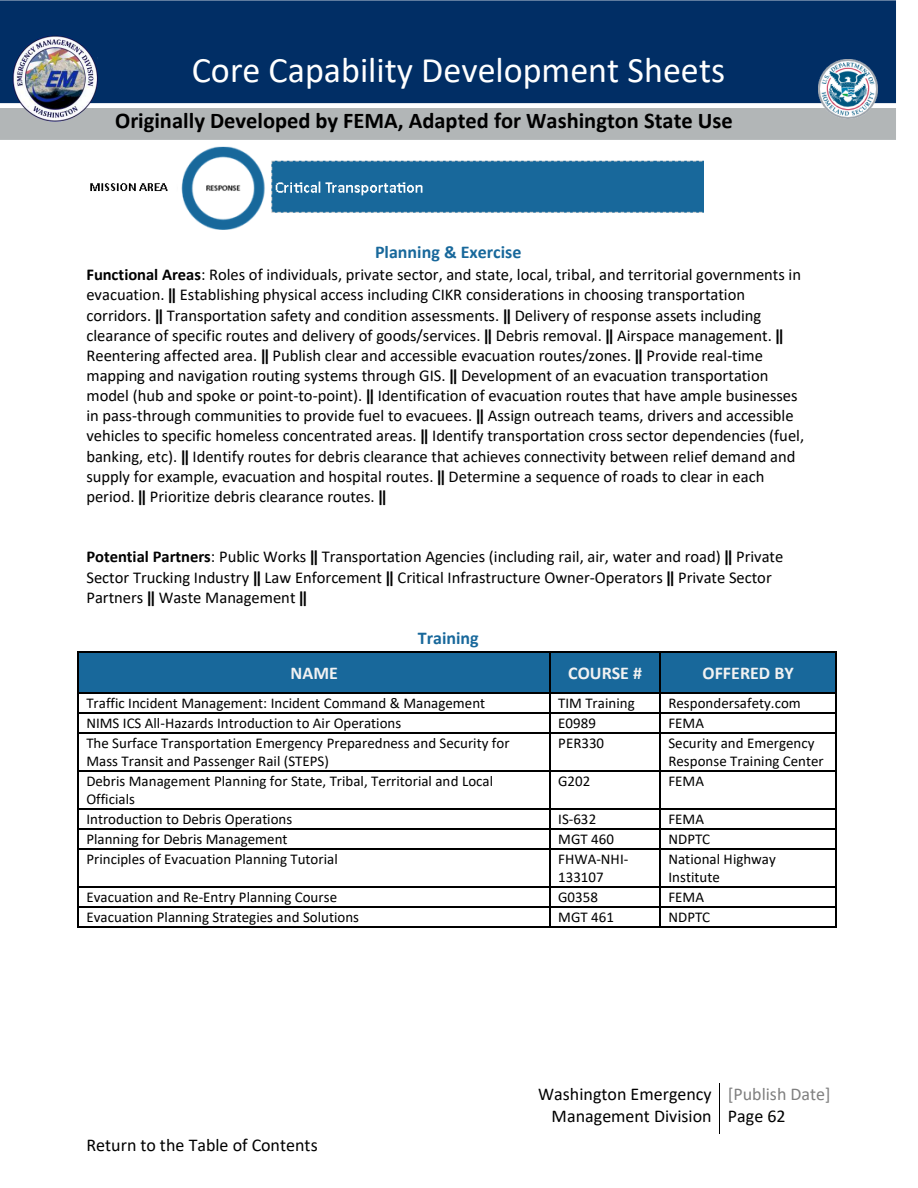
<style>
.page{position:relative;width:918px;height:1188px;background:#fff}
.page>*{position:absolute;margin:0;border:0;box-sizing:border-box;transform-origin:0 0}
.t1{font:36px "Calibri";color:#fff}
.t2{font:700 22.5px "Calibri";color:#000}
.t3{font:18px/21.9px "Calibri";color:#000}
.t4{font:700 18px "Calibri";color:#18689b}
.t5{font:700 18px "Calibri";color:#f2f2f2}
.t6{font:16.5px/20.1px "Calibri";color:#000}
.t7{font:15px/18.3px "Calibri";color:#000}
.s1{font-weight:700}
.s2{color:#808080}
</style>
<div class="page">
<svg style="left:719px;top:1083px;width:1px;height:51px"></svg>
<div style="left:0;top:108px;width:896px;height:32px;background:#b2b6b7"></div>
<div style="left:0;top:0;width:896px;height:103px;background:#012e65"></div>
<img style="left:12px;top:36px;width:86px;height:85px">
<img style="left:818px;top:59px;width:60px;height:60px">
<img style="left:90px;top:146px;width:614px;height:84px">
<div style="left:79px;top:653px;width:470px;height:40px;background:#18689b"></div>
<div style="left:551px;top:653px;width:109px;height:40px;background:#18689b"></div>
<div style="left:661px;top:653px;width:174px;height:40px;background:#18689b"></div>
<hr style="left:79px;top:651px;width:470px;height:1px;background:#000">
<hr style="left:551px;top:651px;width:109px;height:1px;background:#000">
<hr style="left:661px;top:651px;width:174px;height:1px;background:#000">
<hr style="left:78px;top:652px;width:1px;height:41px;background:#000">
<hr style="left:549px;top:652px;width:2px;height:41px;background:#000">
<hr style="left:660px;top:652px;width:1px;height:41px;background:#000">
<hr style="left:835px;top:652px;width:2px;height:41px;background:#000">
<hr style="left:79px;top:693px;width:470px;height:1px;background:#000">
<hr style="left:551px;top:693px;width:109px;height:1px;background:#000">
<hr style="left:661px;top:693px;width:174px;height:1px;background:#000">
<hr style="left:79px;top:712px;width:470px;height:2px;background:#000">
<hr style="left:551px;top:712px;width:109px;height:2px;background:#000">
<hr style="left:661px;top:712px;width:174px;height:2px;background:#000">
<svg style="left:78px;top:693px;width:1px;height:41px"></svg>
<hr style="left:79px;top:732px;width:470px;height:2px;background:#000">
<svg style="left:549px;top:693px;width:2px;height:41px"></svg>
<hr style="left:551px;top:732px;width:109px;height:2px;background:#000">
<svg style="left:660px;top:693px;width:1px;height:41px"></svg>
<hr style="left:661px;top:732px;width:174px;height:2px;background:#000">
<svg style="left:835px;top:693px;width:2px;height:41px"></svg>
<hr style="left:78px;top:734px;width:1px;height:36px;background:#000">
<hr style="left:549px;top:734px;width:2px;height:36px;background:#000">
<hr style="left:660px;top:734px;width:1px;height:36px;background:#000">
<hr style="left:835px;top:734px;width:2px;height:36px;background:#000">
<hr style="left:79px;top:770px;width:470px;height:2px;background:#000">
<hr style="left:551px;top:770px;width:109px;height:2px;background:#000">
<hr style="left:661px;top:770px;width:174px;height:2px;background:#000">
<hr style="left:78px;top:772px;width:1px;height:36px;background:#000">
<hr style="left:549px;top:772px;width:2px;height:36px;background:#000">
<hr style="left:660px;top:772px;width:1px;height:36px;background:#000">
<hr style="left:835px;top:772px;width:2px;height:36px;background:#000">
<hr style="left:79px;top:808px;width:470px;height:2px;background:#000">
<hr style="left:551px;top:808px;width:109px;height:2px;background:#000">
<hr style="left:661px;top:808px;width:174px;height:2px;background:#000">
<hr style="left:79px;top:828px;width:470px;height:2px;background:#000">
<hr style="left:551px;top:828px;width:109px;height:2px;background:#000">
<hr style="left:661px;top:828px;width:174px;height:2px;background:#000">
<svg style="left:78px;top:808px;width:1px;height:41px"></svg>
<hr style="left:79px;top:848px;width:470px;height:1px;background:#000">
<svg style="left:549px;top:808px;width:2px;height:41px"></svg>
<hr style="left:551px;top:848px;width:109px;height:1px;background:#000">
<svg style="left:660px;top:808px;width:1px;height:41px"></svg>
<hr style="left:661px;top:848px;width:174px;height:1px;background:#000">
<svg style="left:835px;top:808px;width:2px;height:41px"></svg>
<hr style="left:78px;top:849px;width:1px;height:37px;background:#000">
<hr style="left:549px;top:849px;width:2px;height:37px;background:#000">
<hr style="left:660px;top:849px;width:1px;height:37px;background:#000">
<hr style="left:835px;top:849px;width:2px;height:37px;background:#000">
<hr style="left:79px;top:886px;width:470px;height:2px;background:#000">
<hr style="left:551px;top:886px;width:109px;height:2px;background:#000">
<hr style="left:661px;top:886px;width:174px;height:2px;background:#000">
<hr style="left:79px;top:906px;width:470px;height:1px;background:#000">
<hr style="left:551px;top:906px;width:109px;height:1px;background:#000">
<hr style="left:661px;top:906px;width:174px;height:1px;background:#000">
<svg style="left:78px;top:886px;width:1px;height:41px"></svg>
<hr style="left:79px;top:926px;width:470px;height:1px;background:#000">
<svg style="left:549px;top:886px;width:2px;height:41px"></svg>
<hr style="left:551px;top:926px;width:109px;height:1px;background:#000">
<svg style="left:660px;top:886px;width:1px;height:41px"></svg>
<hr style="left:661px;top:926px;width:174px;height:1px;background:#000">
<svg style="left:835px;top:886px;width:2px;height:41px"></svg>
<h1 class="t1" style="left:192px;top:55px;width:535px">Core Capability Development Sheets</h1>
<h2 class="t2" style="left:115px;top:111px;width:619px">Originally Developed by FEMA, Adapted for Washington State Use</h2>
<p class="t4" style="left:375px;top:245px;width:148px">Planning &amp; Exercise</p>
<p class="t6" style="left:86px;top:266px;width:719px"><span class="s1">Functional Areas</span>: Roles of individuals, private sector, and state, local, tribal, and territorial governments in evacuation. <span class="s1">‖</span> Establishing physical access including CIKR considerations in choosing transportation corridors. <span class="s1">‖</span> Transportation safety and condition assessments. <span class="s1">‖</span> Delivery of response assets including clearance of specific routes and delivery of goods/services. <span class="s1">‖</span> Debris removal. <span class="s1">‖</span> Airspace management. <span class="s1">‖ </span>Reentering affected area. <span class="s1">‖</span> Publish clear and accessible evacuation routes/zones. <span class="s1">‖</span> Provide real-time mapping and navigation routing systems through GIS. <span class="s1">‖</span> Development of an evacuation transportation model (hub and spoke or point-to-point). <span class="s1">‖</span> Identification of evacuation routes that have ample businesses in pass-through communities to provide fuel to evacuees. <span class="s1">‖</span> Assign outreach teams, drivers and accessible vehicles to specific homeless concentrated areas. <span class="s1">‖</span> Identify transportation cross sector dependencies (fuel, banking, etc). <span class="s1">‖</span> Identify routes for debris clearance that achieves connectivity between relief demand and supply for example, evacuation and hospital routes. <span class="s1">‖</span> Determine a sequence of roads to clear in each period. <span class="s1">‖</span> Prioritize debris clearance routes. <span class="s1">‖</span></p>
<p class="t6" style="left:86px;top:548px;width:699px"><span class="s1">Potential Partners</span>: Public Works <span class="s1">‖</span> Transportation Agencies (including rail, air, water and road) <span class="s1">‖</span> Private<br>Sector Trucking Industry <span class="s1">‖</span> Law Enforcement <span class="s1">‖</span> Critical Infrastructure Owner-Operators <span class="s1">‖</span> Private Sector<br>Partners <span class="s1">‖</span> Waste Management <span class="s1">‖</span></p>
<p class="t4" style="left:418px;top:631px;width:63px">Training</p>
<p class="t5" style="left:291px;top:665px;width:49px">NAME</p>
<p class="t5" style="left:568px;top:665px;width:75px">COURSE #</p>
<p class="t5" style="left:703px;top:665px;width:93px">OFFERED BY</p>
<p class="t7" style="left:86px;top:696px;width:400px">Traffic Incident Management: Incident Command &amp; Management</p>
<p class="t7" style="left:558px;top:696px;width:78px">TIM Training</p>
<p class="t7" style="left:668px;top:696px;width:134px">Respondersafety.com</p>
<p class="t7" style="left:86px;top:715px;width:316px">NIMS ICS All-Hazards Introduction to Air Operations</p>
<p class="t7" style="left:558px;top:715px;width:39px">E0989</p>
<p class="t7" style="left:668px;top:715px;width:37px">FEMA</p>
<p class="t7" style="left:86px;top:735px;width:425px">The Surface Transportation Emergency Preparedness and Security for<br>Mass Transit and Passenger Rail (STEPS)</p>
<p class="t7" style="left:558px;top:735px;width:47px">PER330</p>
<p class="t7" style="left:668px;top:735px;width:157px">Security and Emergency<br>Response Training Center</p>
<p class="t7" style="left:86px;top:773px;width:408px">Debris Management Planning for State, Tribal, Territorial and Local<br>Officials</p>
<p class="t7" style="left:558px;top:773px;width:34px">G202</p>
<p class="t7" style="left:668px;top:773px;width:37px">FEMA</p>
<p class="t7" style="left:86px;top:811px;width:207px">Introduction to Debris Operations</p>
<p class="t7" style="left:558px;top:811px;width:39px">IS-632</p>
<p class="t7" style="left:668px;top:811px;width:37px">FEMA</p>
<p class="t7" style="left:86px;top:831px;width:203px">Planning for Debris Management</p>
<p class="t7" style="left:558px;top:831px;width:57px">MGT 460</p>
<p class="t7" style="left:668px;top:831px;width:43px">NDPTC</p>
<p class="t7" style="left:86px;top:851px;width:253px">Principles of Evacuation Planning Tutorial</p>
<p class="t7" style="left:558px;top:851px;width:72px">FHWA-NHI-<br>133107</p>
<p class="t7" style="left:668px;top:851px;width:109px">National Highway<br>Institute</p>
<p class="t7" style="left:86px;top:889px;width:252px">Evacuation and Re-Entry Planning Course</p>
<p class="t7" style="left:558px;top:889px;width:41px">G0358</p>
<p class="t7" style="left:668px;top:889px;width:37px">FEMA</p>
<p class="t7" style="left:86px;top:909px;width:274px">Evacuation Planning Strategies and Solutions</p>
<p class="t7" style="left:558px;top:909px;width:57px">MGT 461</p>
<p class="t7" style="left:668px;top:909px;width:43px">NDPTC</p>
<p class="t3" style="left:86px;top:1135px;width:233px">Return to the Table of Contents</p>
<p class="t3" style="left:552px;top:1085px;width:281px;text-indent:-13px">Washington Emergency <span class="s2">[Publish Date]<br></span>Management Division Page 62</p>
</div>
